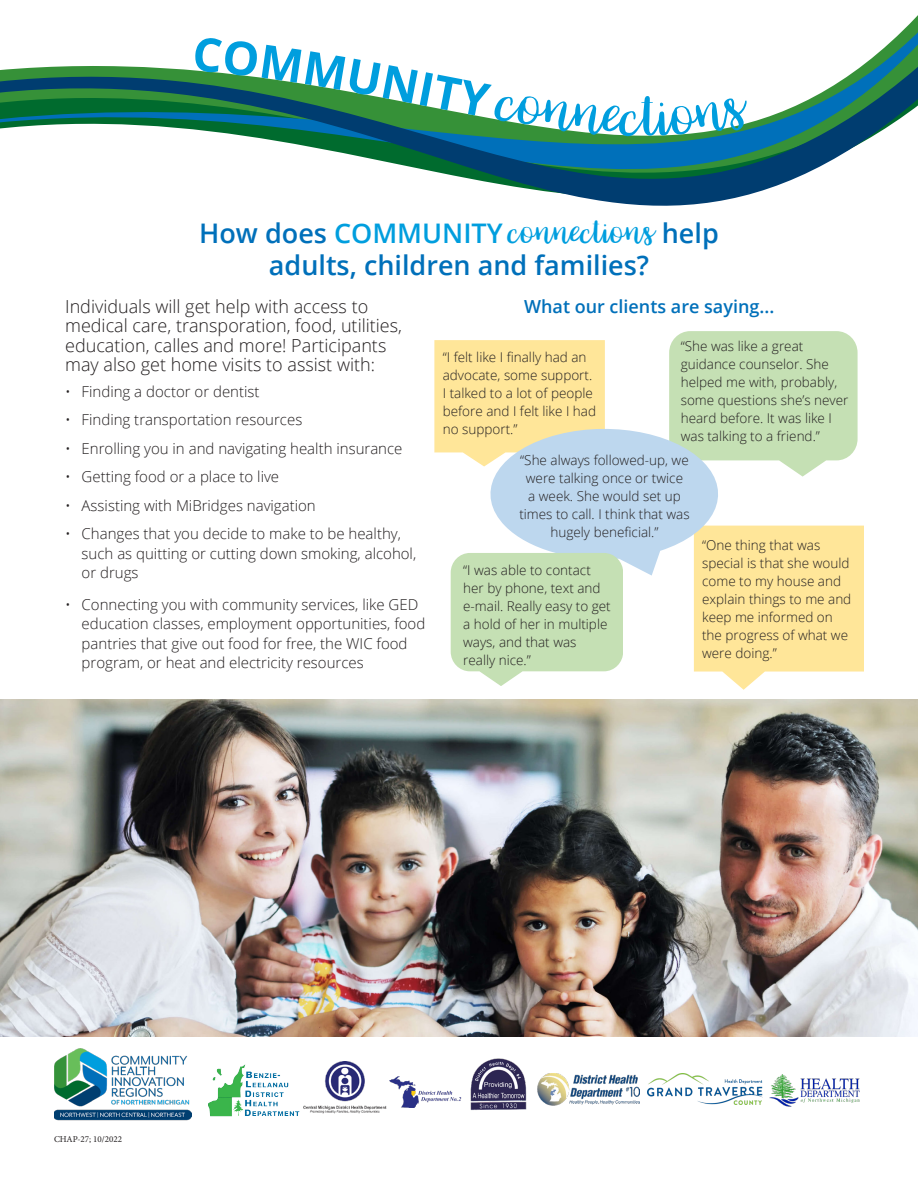
<style>
.page{position:relative;width:918px;height:1188px;background:#fff}
.page>*{position:absolute;margin:0;border:0;box-sizing:border-box;transform-origin:0 0}
.t1{font:63px "Cortney";color:#009ede}
.t2{font:700 46.5px "Open Sans";color:#009ede}
.t3{font:600 27px "Open Sans";color:#0070ba}
.t4{font:300 18px/19.5px "Open Sans";color:#231f20}
.t5{font:600 18px "Open Sans";color:#0070ba}
.t6{font:300 15px/19.5px "Open Sans";color:#231f20}
.t7{font:300 13.5px/18px "Open Sans";color:#231f20}
.t8{font:9px "Minion Pro";color:#231f20}
.s1{color:#009ede}
.s2{font-family:"Cortney";font-weight:400;font-size:36px;color:#009ede}
</style>
<div class="page">
<svg style="left:0;top:15px;width:918px;height:191px"></svg>
<svg style="left:434px;top:331px;width:430px;height:358px"></svg>
<img style="left:209px;top:1064px;width:91px;height:53px">
<img style="left:770px;top:1074px;width:90px;height:32px">
<img style="left:54px;top:1048px;width:138px;height:73px">
<img style="left:537px;top:1074px;width:102px;height:31px">
<img style="left:471px;top:1059px;width:55px;height:51px">
<img style="left:648px;top:1074px;width:115px;height:31px">
<img style="left:303px;top:1061px;width:87px;height:52px">
<img style="left:390px;top:1076px;width:72px;height:31px">
<img style="left:0;top:700px;width:918px;height:336px">
<svg style="left:194px;top:37px;width:187px;height:60px"></svg>
<svg style="left:491px;top:94px;width:156px;height:45px"></svg>
<svg style="left:658px;top:94px;width:95px;height:42px"></svg>
<h2 class="t2" style="left:388px;top:48px;width:111px;rotate:11deg">NITY</h2>
<h1 class="t1" style="left:643px;top:85px;width:19px">t</h1>
<p class="t3" style="left:199px;top:214px;width:521px">How does <span class="s1">COMMUNITY</span> <span class="s2">connections</span> help</p>
<p class="t3" style="left:269px;top:247px;width:382px">adults, children and families?</p>
<p class="t4" style="left:65px;top:296px;width:338px">Individuals will get help with access to medical care, transporation, food, utilities, education, calles and more! Participants may also get home visits to assist with:</p>
<p class="t6" style="left:65px;top:381px;width:196px">• Finding a doctor or dentist</p>
<p class="t6" style="left:65px;top:410px;width:239px">• Finding transportation resources</p>
<p class="t6" style="left:65px;top:438px;width:339px">• Enrolling you in and navigating health insurance</p>
<p class="t6" style="left:65px;top:467px;width:216px">• Getting food or a place to live</p>
<p class="t6" style="left:65px;top:495px;width:252px">• Assisting with MiBridges navigation</p>
<p class="t6" style="left:82px;top:524px;width:336px;text-indent:-16px">• Changes that you decide to make to be healthy, such as quitting or cutting down smoking, alcohol, or drugs</p>
<p class="t6" style="left:82px;top:594px;width:345px;text-indent:-16px">• Connecting you with community services, like GED education classes, employment opportunities, food pantries that give out food for free, the WIC food program, or heat and electricity resources</p>
<p class="t5" style="left:524px;top:294px;width:252px">What our clients are saying...</p>
<p class="t7" style="left:443px;top:348px;width:155px">“I felt like I finally had an advocate, some support.<br>I talked to a lot of people before and I felt like I had no support.”</p>
<p class="t7" style="left:681px;top:337px;width:169px">“She was like a great guidance counselor. She helped me with, probably, some questions she’s never heard before. It was like I was talking to a friend.”</p>
<p class="t7" style="left:519px;top:450px;width:172px;text-align:center">“She always followed-up, we were talking once or twice<br>a week. She would set up times to call. I think that was hugely beneficial.”</p>
<p class="t7" style="left:463px;top:561px;width:149px">“I was able to contact her by phone, text and e-mail. Really easy to get a hold of her in multiple ways, and that was really nice.”</p>
<p class="t7" style="left:702px;top:535px;width:151px">“One thing that was special is that she would come to my house and explain things to me and keep me informed on the progress of what we were doing.”</p>
<p class="t8" style="left:54px;top:1133px;width:70px">CHAP-27; 10/2022</p>
</div>
